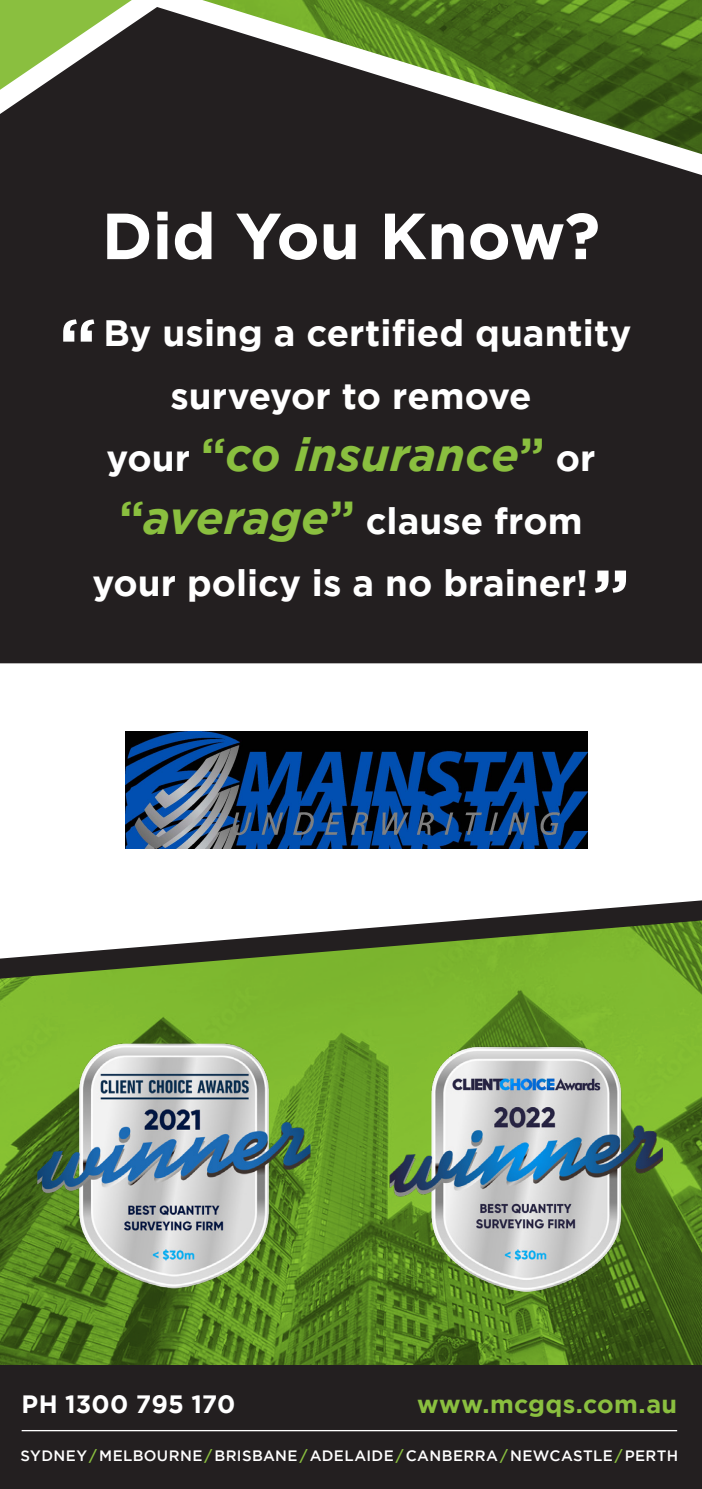
<style>
.page{position:relative;width:702px;height:1489px;background:#fff}
.page>*{position:absolute;margin:0;border:0;box-sizing:border-box;transform-origin:0 0}
.t1{font:700 68.75px "Gotham";color:#fff}
.t2{font:700 65px "Gotham";letter-spacing:-.005em;color:#fff}
.t3{font:italic 700 46px "Gotham";color:#8abf3f}
.t4{font:700 36.5px "Gotham";color:#fff}
.t5{font:700 25px "Gotham";letter-spacing:.015em;color:#8abf3f}
.t6{font:700 25px "Gotham";letter-spacing:.005em;color:#fff}
.t7{font:500 15px "Gotham";letter-spacing:.025em;color:#fff}
.s1{font-style:normal;font-size:36.5px;color:#fff}
.s2{font-style:normal}
.s3{font-size:46px;color:#8abf3f}
.s4{font-style:italic;font-size:46px;color:#8abf3f}
.s5{color:#8abf3f}
</style>
<div class="page">
<div style="left:0;top:210px;width:702px;height:453px;background:#231f20"></div>
<svg style="left:0;top:992px;width:702px;height:373px;background:#5c8b22"></svg>
<svg style="left:0;top:900px;width:702px;height:92px"></svg>
<div style="left:0;top:1365px;width:702px;height:123px;background:#231f20"></div>
<svg style="left:303px;top:0;width:399px;height:210px;background:#495933"></svg>
<svg style="left:0;top:0;width:303px;height:331px;background:#383930"></svg>
<hr style="left:22px;top:1429px;width:655px;height:2px;background:#fff">
<img style="left:21px;top:1016px;width:305px;height:293px">
<img style="left:372px;top:1016px;width:305px;height:301px">
<img style="left:125px;top:731px;width:462px;height:117px">
<p class="t2" style="left:102px;top:198px;width:500px">Did You Know?</p>
<p class="t1" style="left:59px;top:304px;width:39px">“</p>
<p class="t4" style="left:103px;top:312px;width:529px">By using a certified quantity</p>
<p class="t4" style="left:170px;top:375px;width:362px">surveyor to remove</p>
<p class="t3" style="left:106px;top:428px;width:490px"><span class="s1">your</span> <span class="s2">“</span>co insurance<span class="s2">”</span> <span class="s1">or</span></p>
<p class="t4" style="left:119px;top:500px;width:464px"><span class="s3">“</span><span class="s4">average</span><span class="s3">”</span> clause from</p>
<p class="t4" style="left:92px;top:562px;width:497px">your policy is a no brainer!</p>
<p class="t1" style="left:630px;top:608px;width:39px;rotate:-180deg">“</p>
<p class="t6" style="left:22px;top:1388px;width:215px">PH 1300 795 170</p>
<p class="t5" style="left:417px;top:1388px;width:261px">www.mcgqs.com.au</p>
<p class="t7" style="left:20px;top:1446px;width:659px">SYDNEY <span class="s5">/</span> MELBOURNE <span class="s5">/</span> BRISBANE <span class="s5">/</span> ADELAIDE <span class="s5">/</span> CANBERRA <span class="s5">/</span> NEWCASTLE <span class="s5">/</span> PERTH</p>
</div>
